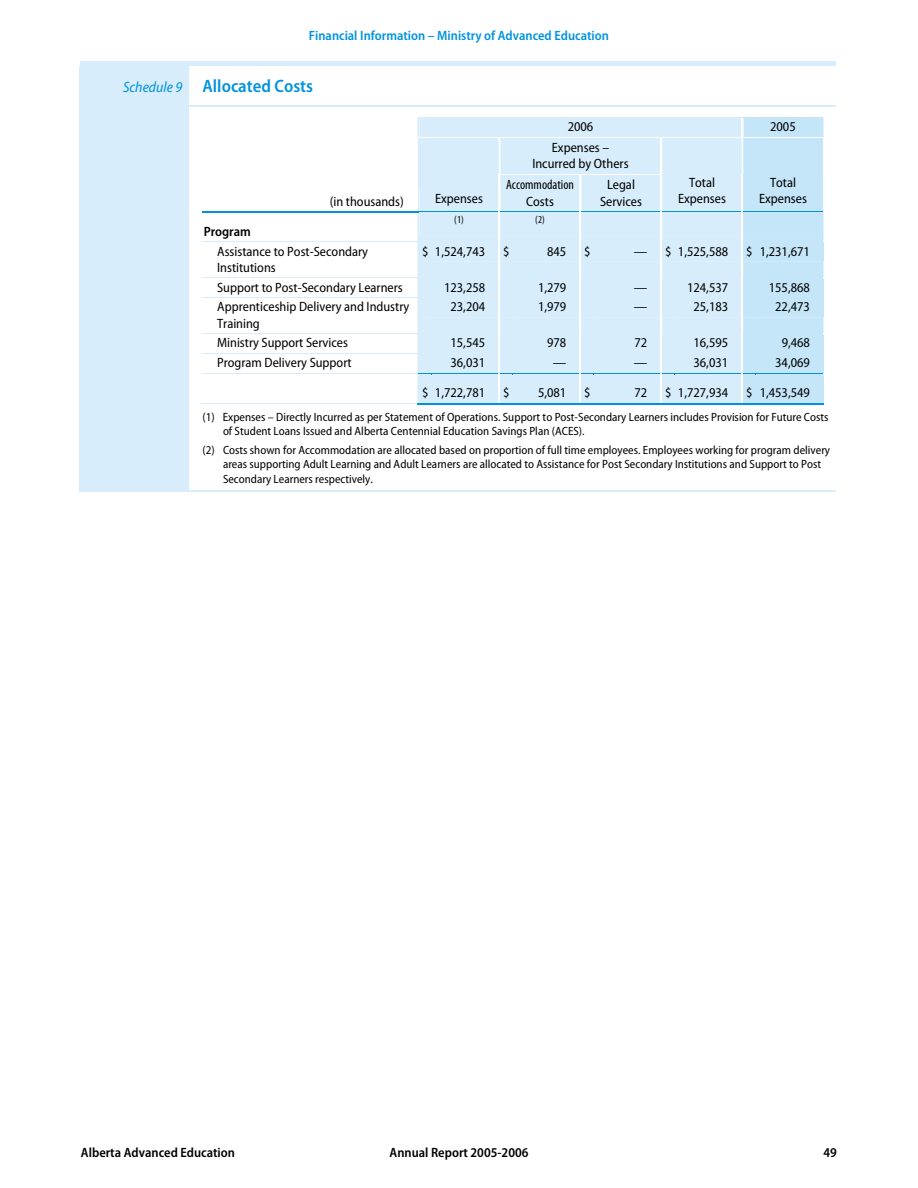
<style>
.page{position:relative;width:918px;height:1188px;background:#fff}
.page>*{position:absolute;margin:0;border:0;box-sizing:border-box;transform-origin:0 0}
.t1{font:600 semi-condensed 18px "Myriad Pro";color:#0093dd}
.t2{font:semi-condensed 13.5px/16.2px "Myriad Pro";color:#000;text-align:center}
.t3{font:600 semi-condensed 13.5px "Myriad Pro";color:#000}
.t4{font:600 semi-condensed 13.5px "Myriad Pro";color:#0093dd}
.t5{font:condensed 13.5px "Myriad Pro";color:#000}
.t6{font:semi-condensed 12px/14.4px "Myriad Pro";color:#000}
.t7{font:condensed 10.5px "Myriad Pro";color:#000}
.s1{font-weight:400;font-style:italic;font-size:15px}
</style>
<div class="page">
<div style="left:81px;top:66px;width:108px;height:39px;background:#d7edfb"></div>
<div style="left:80px;top:61px;width:126px;height:5px;background:#d7edfb"></div>
<div style="left:206px;top:61px;width:630px;height:5px;background:#d7edfb"></div>
<hr style="left:80px;top:66px;width:1px;height:39px;background:#d7edfb">
<div style="left:81px;top:107px;width:108px;height:383px;background:#d7edfb"></div>
<hr style="left:202px;top:211px;width:216px;height:1px;background:#0093dd">
<hr style="left:202px;top:241px;width:216px;height:1px;background:#d7edfb">
<hr style="left:202px;top:277px;width:216px;height:1px;background:#d7edfb">
<hr style="left:202px;top:297px;width:216px;height:1px;background:#d7edfb">
<hr style="left:202px;top:333px;width:216px;height:1px;background:#d7edfb">
<hr style="left:202px;top:353px;width:216px;height:1px;background:#d7edfb">
<hr style="left:202px;top:373px;width:216px;height:1px;background:#d7edfb">
<hr style="left:201px;top:403px;width:217px;height:1px;background:#d7edfb">
<svg style="left:417px;top:117px;width:407px;height:288px;background:#d1eafa"></svg>
<hr style="left:755px;top:404px;width:69px;height:1px;background:#0093dd">
<hr style="left:757px;top:403px;width:67px;height:1px;background:#0093dd">
<hr style="left:81px;top:105px;width:107px;height:2px;background:#d7edfb">
<svg style="left:188px;top:105px;width:15px;height:2px"></svg>
<hr style="left:203px;top:105px;width:633px;height:2px;background:#d7edfb">
<hr style="left:80px;top:107px;width:1px;height:384px;background:#d7edfb">
<hr style="left:80px;top:490px;width:109px;height:1px;background:#d7edfb">
<svg style="left:189px;top:490px;width:13px;height:1px"></svg>
<hr style="left:202px;top:490px;width:634px;height:1px;background:#d7edfb">
<p class="t4" style="left:309px;top:27px;width:302px">Financial Information – Ministry of Advanced Education</p>
<h1 class="t1" style="left:123px;top:75px;width:192px"><span class="s1">Schedule 9</span> Allocated Costs</h1>
<p class="t3" style="left:204px;top:223px;width:49px">Program</p>
<p class="t2" style="left:330px;top:194px;width:76px">(in thousands)</p>
<p class="t2" style="left:435px;top:192px;width:49px">Expenses</p>
<p class="t2" style="left:568px;top:120px;width:27px">2006</p>
<p class="t2" style="left:770px;top:120px;width:27px">2005</p>
<p class="t2" style="left:532px;top:141px;width:98px">Expenses –<br>Incurred by Others</p>
<p class="t5" style="left:506px;top:177px;width:69px">Accommodation</p>
<p class="t2" style="left:526px;top:194px;width:29px">Costs</p>
<p class="t2" style="left:600px;top:178px;width:43px">Legal<br>Services</p>
<p class="t2" style="left:678px;top:175px;width:49px">Total<br>Expenses</p>
<p class="t2" style="left:759px;top:175px;width:49px">Total<br>Expenses</p>
<p class="t7" style="left:454px;top:214px;width:11px">(1)</p>
<p class="t7" style="left:535px;top:214px;width:11px">(2)</p>
<p class="t2" style="left:217px;top:244px;width:152px;text-align:left">Assistance to Post-Secondary<br>Institutions</p>
<p class="t2" style="left:422px;top:244px;width:65px">$ 1,524,743</p>
<p class="t2" style="left:503px;top:244px;width:8px">$</p>
<p class="t2" style="left:547px;top:244px;width:21px">845</p>
<p class="t2" style="left:584px;top:244px;width:8px">$</p>
<p class="t2" style="left:634px;top:244px;width:96px">— $ 1,525,588</p>
<p class="t2" style="left:746px;top:244px;width:65px">$ 1,231,671</p>
<p class="t2" style="left:217px;top:280px;width:187px">Support to Post-Secondary Learners</p>
<p class="t2" style="left:444px;top:280px;width:43px">123,258</p>
<p class="t2" style="left:538px;top:280px;width:30px">1,279</p>
<p class="t2" style="left:634px;top:280px;width:15px">—</p>
<p class="t2" style="left:687px;top:280px;width:43px">124,537</p>
<p class="t2" style="left:769px;top:280px;width:43px">155,868</p>
<p class="t2" style="left:217px;top:300px;width:194px;text-align:left">Apprenticeship Delivery and Industry<br>Training</p>
<p class="t2" style="left:451px;top:300px;width:36px">23,204</p>
<p class="t2" style="left:538px;top:300px;width:30px">1,979</p>
<p class="t2" style="left:634px;top:300px;width:15px">—</p>
<p class="t2" style="left:694px;top:300px;width:36px">25,183</p>
<p class="t2" style="left:775px;top:300px;width:36px">22,473</p>
<p class="t2" style="left:217px;top:336px;width:132px">Ministry Support Services</p>
<p class="t2" style="left:451px;top:336px;width:36px">15,545</p>
<p class="t2" style="left:547px;top:336px;width:21px">978</p>
<p class="t2" style="left:634px;top:336px;width:14px">72</p>
<p class="t2" style="left:694px;top:336px;width:36px">16,595</p>
<p class="t2" style="left:782px;top:336px;width:30px">9,468</p>
<p class="t2" style="left:217px;top:356px;width:136px">Program Delivery Support</p>
<p class="t2" style="left:451px;top:356px;width:36px">36,031</p>
<p class="t2" style="left:553px;top:356px;width:15px">—</p>
<p class="t2" style="left:634px;top:356px;width:15px">—</p>
<p class="t2" style="left:694px;top:356px;width:36px">36,031</p>
<p class="t2" style="left:775px;top:356px;width:36px">34,069</p>
<p class="t2" style="left:422px;top:386px;width:65px">$ 1,722,781</p>
<p class="t2" style="left:503px;top:386px;width:8px">$</p>
<p class="t2" style="left:538px;top:386px;width:30px">5,081</p>
<p class="t2" style="left:584px;top:386px;width:8px">$</p>
<p class="t2" style="left:634px;top:386px;width:14px">72</p>
<p class="t2" style="left:665px;top:386px;width:65px">$ 1,727,934</p>
<p class="t2" style="left:746px;top:386px;width:65px">$ 1,453,549</p>
<p class="t6" style="left:223px;top:411px;width:607px;text-indent:-21px">(1) Expenses – Directly Incurred as per Statement of Operations. Support to Post-Secondary Learners includes Provision for Future Costs of Student Loans Issued and Alberta Centennial Education Savings Plan (ACES).</p>
<p class="t6" style="left:223px;top:444px;width:609px;text-indent:-21px">(2) Costs shown for Accommodation are allocated based on proportion of full time employees. Employees working for program delivery areas supporting Adult Learning and Adult Learners are allocated to Assistance for Post Secondary Institutions and Support to Post<br>Secondary Learners respectively.</p>
<p class="t3" style="left:81px;top:1145px;width:156px">Alberta Advanced Education</p>
<p class="t3" style="left:390px;top:1145px;width:140px">Annual Report 2005-2006</p>
<p class="t3" style="left:824px;top:1145px;width:15px">49</p>
</div>
